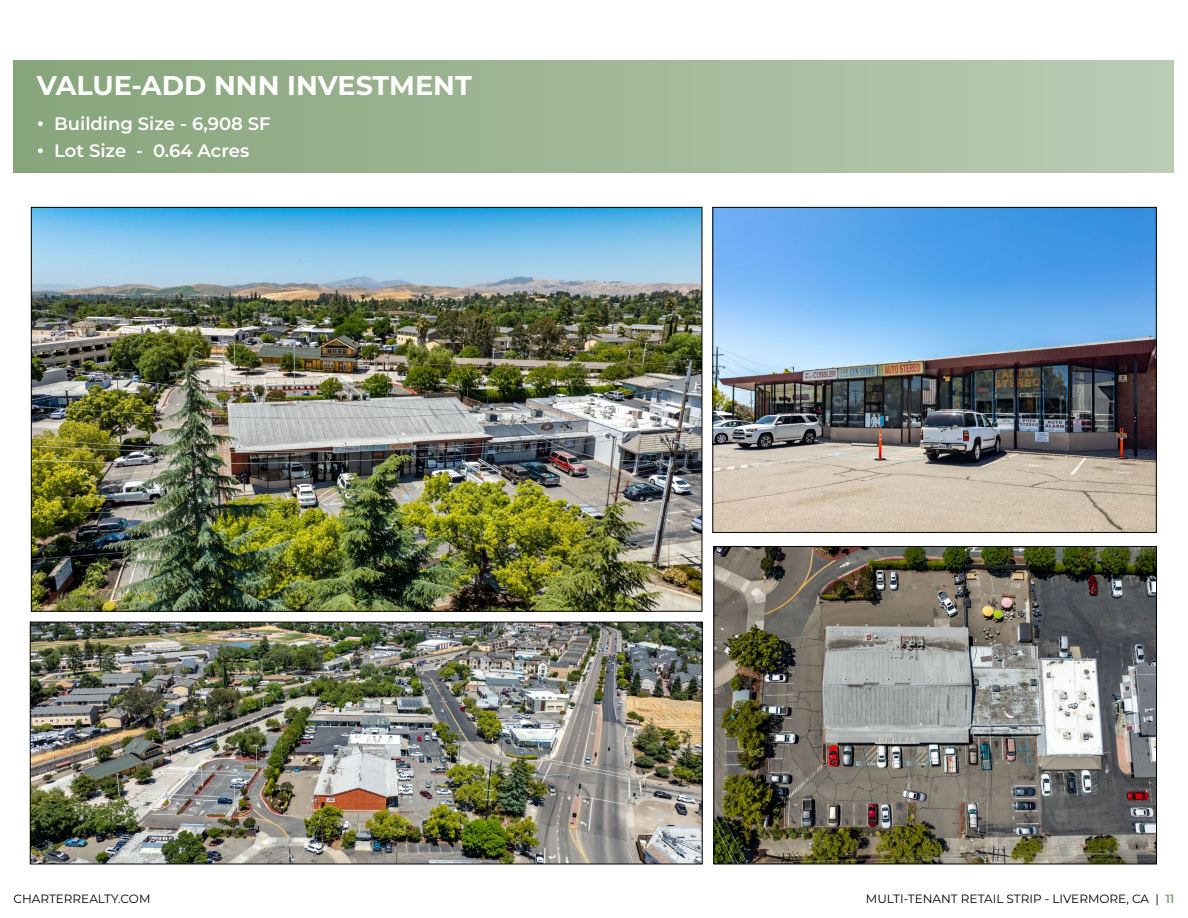
<style>
.page{position:relative;width:1188px;height:918px;background:#fff}
.page>*{position:absolute;margin:0;border:0;box-sizing:border-box;transform-origin:0 0}
.t1{font:700 27px "Montserrat";color:#fff}
.t2{font:600 18px "Montserrat";color:#fff}
.t3{font:12px "Montserrat";color:#000}
.s1{font-size:22.5px}
.s2{font-weight:600;color:#86a47a}
</style>
<div class="page">
<div style="left:14px;top:61px;width:1160px;height:112px;background:linear-gradient(to right,#87a47b,#bcccb5)"></div>
<img style="left:716px;top:548px;width:439px;height:314px">
<div style="left:714px;top:546px;width:443px;height:318px;border:1px solid #000"></div>
<img style="left:33px;top:209px;width:667px;height:400px">
<img style="left:32px;top:624px;width:668px;height:238px">
<div style="left:30px;top:622px;width:672px;height:242px;border:1px solid #000"></div>
<img style="left:715px;top:209px;width:440px;height:322px">
<div style="left:713px;top:207px;width:444px;height:326px;border:1px solid #000"></div>
<h1 class="t1" style="left:37px;top:66px;width:436px">VALUE-ADD NNN INVESTMENT</h1>
<h2 class="t2" style="left:37px;top:111px;width:236px"><span class="s1">•</span> Building Size - 6,908 SF</h2>
<h2 class="t2" style="left:37px;top:138px;width:214px"><span class="s1">•</span> Lot Size - 0.64 Acres</h2>
<p class="t3" style="left:14px;top:891px;width:139px">CHARTERREALTY.COM</p>
<p class="t3" style="left:866px;top:891px;width:310px">MULTI-TENANT RETAIL STRIP - LIVERMORE, CA | <span class="s2">11</span></p>
</div>
